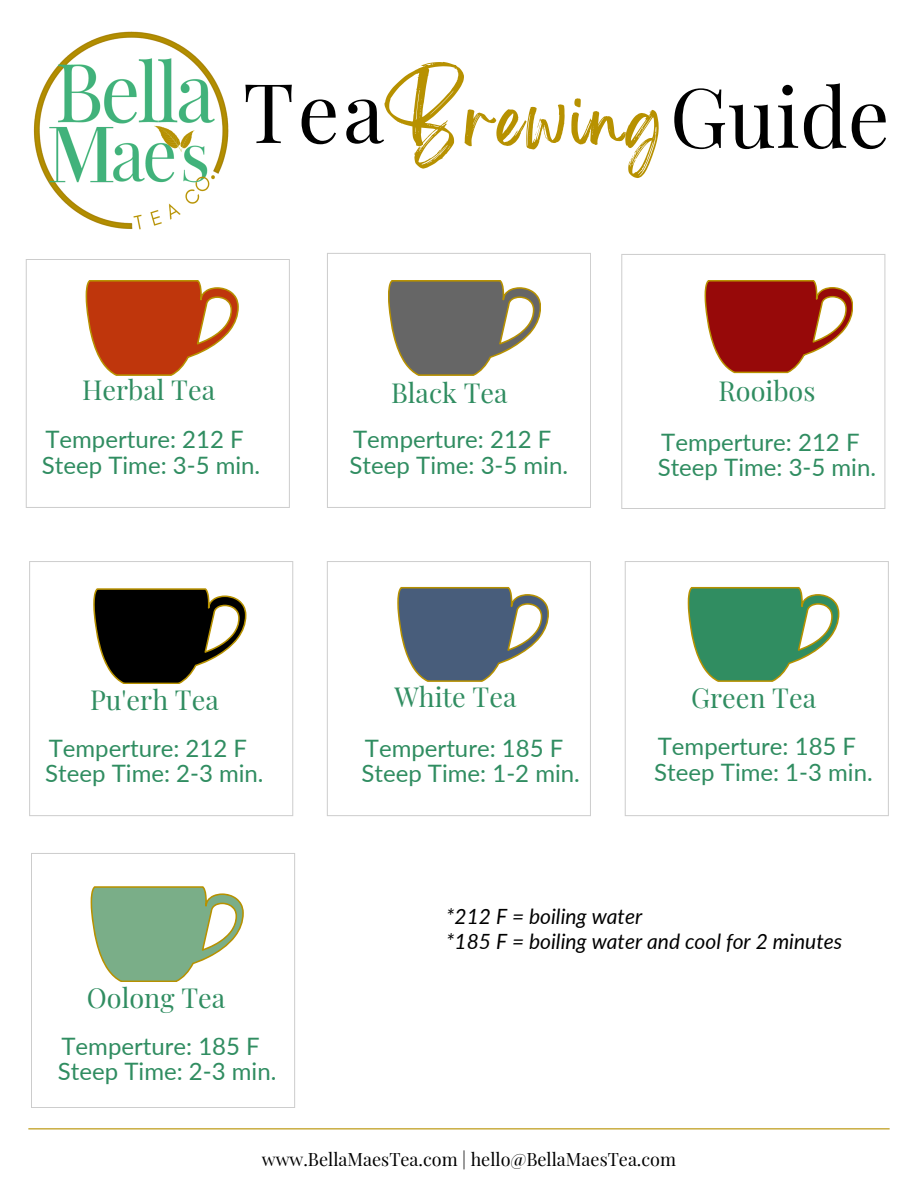
<style>
.page{position:relative;width:918px;height:1188px;background:#fff}
.page>*{position:absolute;margin:0;border:0;box-sizing:border-box;transform-origin:0 0}
.t1{font:82.5px "Playfair Display";color:#000}
.t2{font:67.5px "Brightwall";letter-spacing:.045em;color:#b79100}
.t3{font:27px "Playfair Display";color:#308d61}
.t4{font:24px "Lato";color:#308d61}
.t5{font:italic 21px "Lato";color:#000}
.t6{font:18px "Playfair Display";color:#000}
</style>
<div class="page">
<img style="left:33px;top:31px;width:196px;height:199px">
<svg style="left:31px;top:853px;width:264px;height:255px"></svg>
<svg style="left:26px;top:259px;width:264px;height:249px"></svg>
<svg style="left:327px;top:253px;width:264px;height:255px"></svg>
<svg style="left:621px;top:254px;width:264px;height:255px"></svg>
<svg style="left:29px;top:561px;width:264px;height:255px"></svg>
<svg style="left:327px;top:561px;width:264px;height:255px"></svg>
<svg style="left:625px;top:561px;width:264px;height:255px"></svg>
<hr style="left:28px;top:1128px;width:862px;height:1px;background:#b79100">
<p class="t2" style="left:384px;top:95px;width:280px">Brewing</p>
<p class="t1" style="left:243px;top:54px;width:143px">Tea</p>
<p class="t1" style="left:670px;top:59px;width:221px">Guide</p>
<p class="t3" style="left:82px;top:371px;width:135px">Herbal Tea</p>
<p class="t3" style="left:391px;top:373px;width:118px">Black Tea</p>
<p class="t4" style="left:353px;top:425px;width:200px">Temperture: 212 F</p>
<p class="t4" style="left:350px;top:451px;width:220px">Steep Time: 3-5 min.</p>
<p class="t4" style="left:45px;top:425px;width:200px">Temperture: 212 F</p>
<p class="t4" style="left:42px;top:451px;width:220px">Steep Time: 3-5 min.</p>
<p class="t3" style="left:718px;top:372px;width:99px">Rooibos</p>
<p class="t4" style="left:661px;top:427px;width:200px">Temperture: 212 F</p>
<p class="t4" style="left:658px;top:453px;width:220px">Steep Time: 3-5 min.</p>
<p class="t3" style="left:90px;top:680px;width:130px">Pu'erh Tea</p>
<p class="t4" style="left:49px;top:733px;width:200px">Temperture: 212 F</p>
<p class="t4" style="left:45px;top:759px;width:220px">Steep Time: 2-3 min.</p>
<p class="t3" style="left:394px;top:678px;width:124px">White Tea</p>
<p class="t4" style="left:365px;top:733px;width:200px">Temperture: 185 F</p>
<p class="t4" style="left:361px;top:759px;width:220px">Steep Time: 1-2 min.</p>
<p class="t3" style="left:691px;top:679px;width:127px">Green Tea</p>
<p class="t4" style="left:658px;top:732px;width:200px">Temperture: 185 F</p>
<p class="t4" style="left:654px;top:758px;width:220px">Steep Time: 1-3 min.</p>
<p class="t3" style="left:87px;top:978px;width:140px">Oolong Tea</p>
<p class="t4" style="left:61px;top:1031px;width:200px">Temperture: 185 F</p>
<p class="t4" style="left:58px;top:1057px;width:220px">Steep Time: 2-3 min.</p>
<p class="t5" style="left:446px;top:904px;width:197px">*212 F = boiling water</p>
<p class="t5" style="left:446px;top:929px;width:397px">*185 F = boiling water and cool for 2 minutes</p>
<p class="t6" style="left:262px;top:1146px;width:416px">www.BellaMaesTea.com | hello@BellaMaesTea.com</p>
</div>
